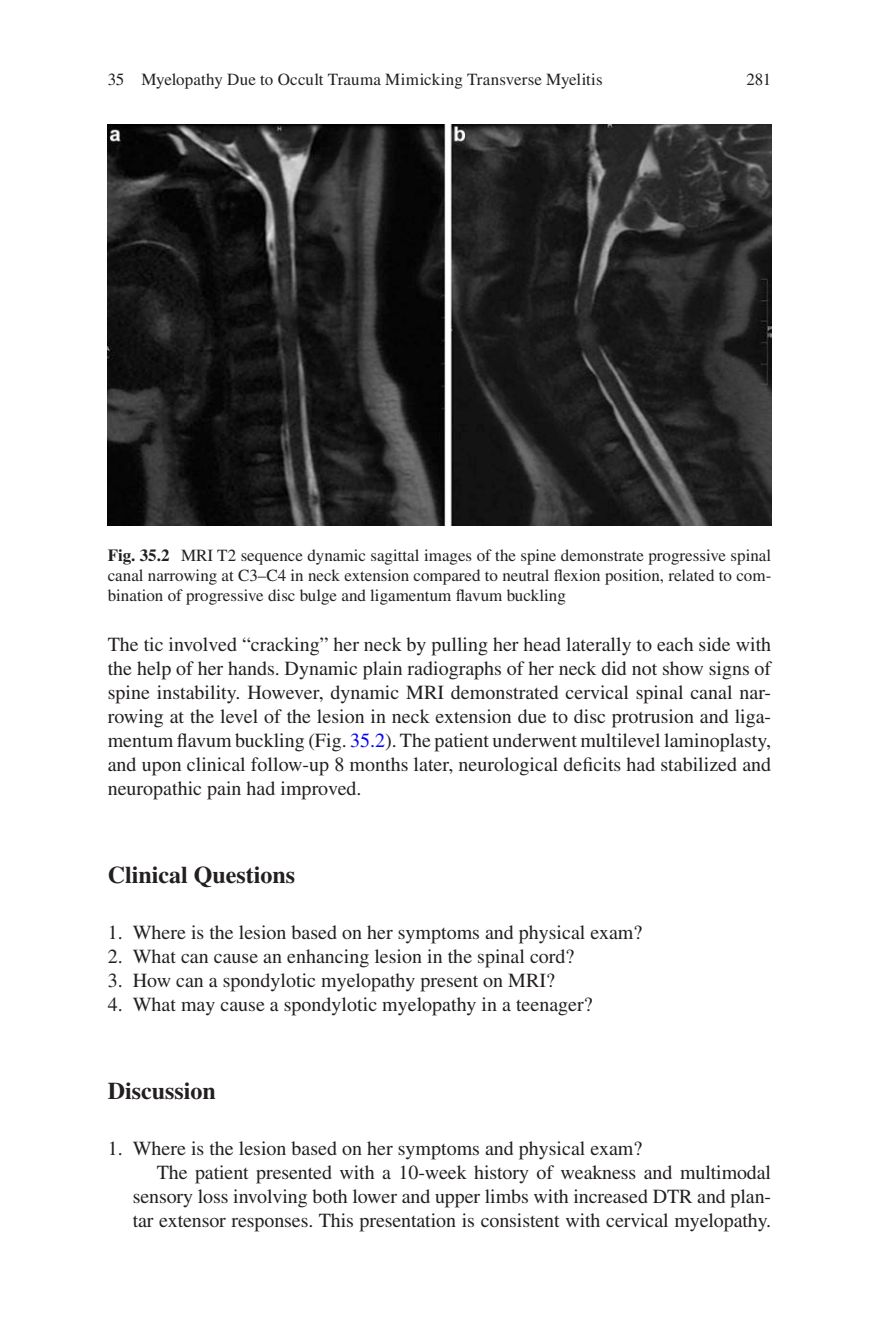
<style>
.page{position:relative;width:879px;height:1333px;background:#fff}
.page>*{position:absolute;margin:0;border:0;box-sizing:border-box;transform-origin:0 0}
.t1{font:700 24px "Xmrywl Times LT Std";color:#231f20}
.t2{font:20px/24px "Kkrpdv Times LT Std";color:#231f20;text-align:justify}
.t3{font:17px/20px "Kkrpdv Times LT Std";color:#231f20;text-align:justify}
.s1{font-family:"Xmrywl Times LT Std";font-weight:700}
.s2{color:#0000fa}
</style>
<div class="page">
<img style="left:108px;top:124px;width:663px;height:401px">
<p class="t3" style="left:108px;top:69px;width:496px">35 Myelopathy Due to Occult Trauma Mimicking Transverse Myelitis</p>
<p class="t3" style="left:746px;top:69px;width:26px">281</p>
<p class="t3" style="left:108px;top:545px;width:665px"><span class="s1">Fig. 35.2</span> MRI T2 sequence dynamic sagittal images of the spine demonstrate progressive spinal canal narrowing at C3–C4 in neck extension compared to neutral flexion position, related to com&shy;bination of progressive disc bulge and ligamentum flavum buckling</p>
<p class="t2" style="left:108px;top:632px;width:665px">The tic involved “cracking” her neck by pulling her head laterally to each side with the help of her hands. Dynamic plain radiographs of her neck did not show signs of spine instability. However, dynamic MRI demonstrated cervical spinal canal nar&shy;rowing at the level of the lesion in neck extension due to disc protrusion and liga&shy;mentum flavum buckling (Fig. <span class="s2">35.2</span>). The patient underwent multilevel laminoplasty, and upon clinical follow-up 8 months later, neurological deficits had stabilized and neuropathic pain had improved.</p>
<p class="t1" style="left:108px;top:860px;width:189px">Clinical Questions</p>
<p class="t2" style="left:108px;top:920px;width:536px">1. Where is the lesion based on her symptoms and physical exam?</p>
<p class="t2" style="left:108px;top:944px;width:468px">2. What can cause an enhancing lesion in the spinal cord?</p>
<p class="t2" style="left:108px;top:968px;width:449px">3. How can a spondylotic myelopathy present on MRI?</p>
<p class="t2" style="left:108px;top:992px;width:486px">4. What may cause a spondylotic myelopathy in a teenager?</p>
<p class="t1" style="left:108px;top:1076px;width:110px">Discussion</p>
<p class="t2" style="left:108px;top:1136px;width:536px">1. Where is the lesion based on her symptoms and physical exam?</p>
<p class="t2" style="left:157px;top:1160px;width:616px">The patient presented with a 10-week history of weakness and multimodal</p>
<p class="t2" style="left:133px;top:1184px;width:640px">sensory loss involving both lower and upper limbs with increased DTR and plan-</p>
<p class="t2" style="left:133px;top:1208px;width:640px">tar extensor responses. This presentation is consistent with cervical myelopathy.</p>
</div>
